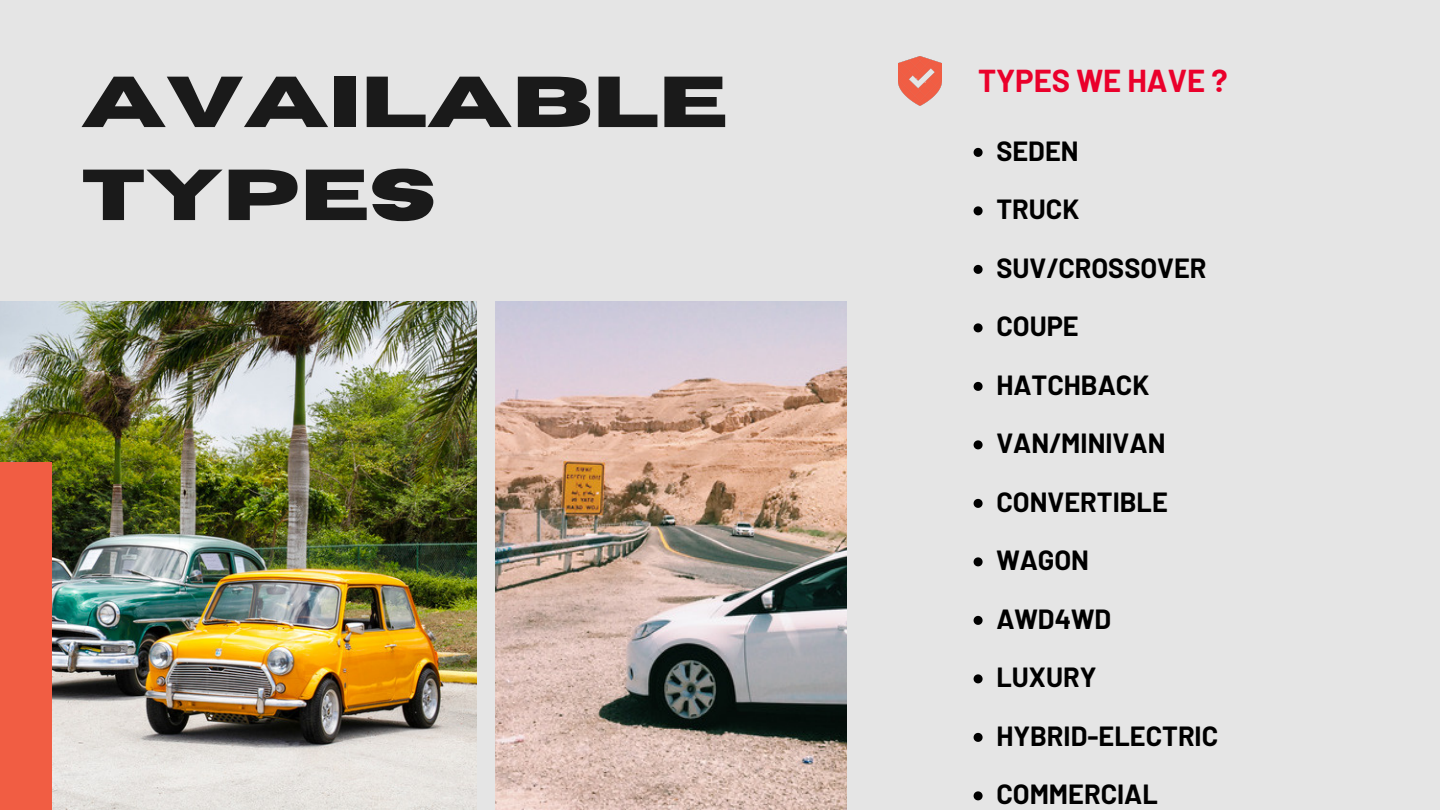
<style>
.page{position:relative;width:1440px;height:810px;background:#e5e5e5}
.page>*{position:absolute;margin:0;border:0;box-sizing:border-box;transform-origin:0 0}
.t1{font:700 72px/93px "Horizon";color:#1a1a1a}
.t2{font:700 31px "Barlow";color:#ea002b}
.t3{font:700 27.1px/58.5px "Barlow";color:#000}
</style>
<div class="page">
<img style="left:0;top:301px;width:476px;height:509px">
<div style="left:0;top:463px;width:51px;height:347px;background:#f15d43"></div>
<img style="left:899px;top:56px;width:42px;height:50px">
<img style="left:495px;top:301px;width:352px;height:509px">
<svg style="left:974px;top:148px;width:9px;height:9px"></svg>
<svg style="left:974px;top:206px;width:9px;height:9px"></svg>
<svg style="left:974px;top:265px;width:9px;height:9px"></svg>
<svg style="left:974px;top:323px;width:9px;height:9px"></svg>
<svg style="left:974px;top:382px;width:9px;height:9px"></svg>
<svg style="left:974px;top:440px;width:9px;height:9px"></svg>
<svg style="left:974px;top:499px;width:9px;height:9px"></svg>
<svg style="left:974px;top:557px;width:9px;height:9px"></svg>
<svg style="left:974px;top:616px;width:9px;height:9px"></svg>
<svg style="left:974px;top:674px;width:9px;height:9px"></svg>
<svg style="left:974px;top:733px;width:9px;height:9px"></svg>
<svg style="left:974px;top:791px;width:9px;height:9px"></svg>
<h1 class="t1" style="left:81px;top:58px;width:648px">AVAILABLE<br>TYPES</h1>
<p class="t2" style="left:978px;top:61px;width:251px">TYPES WE HAVE ?</p>
<p class="t3" style="left:996px;top:121px;width:223px">SEDEN<br>TRUCK<br>SUV/CROSSOVER<br>COUPE<br>HATCHBACK<br>VAN/MINIVAN<br>CONVERTIBLE<br>WAGON<br>AWD4WD<br>LUXURY<br>HYBRID-ELECTRIC<br>COMMERCIAL</p>
</div>
